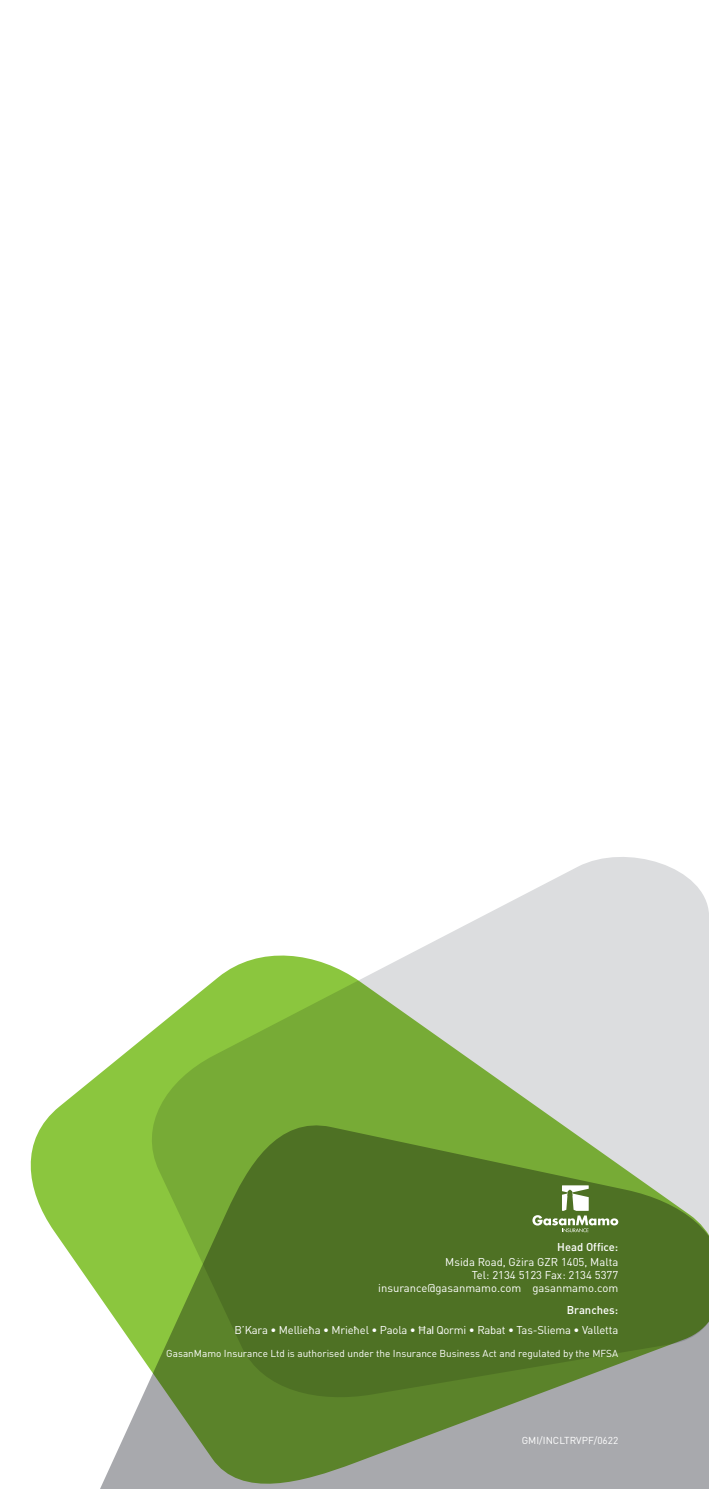
<style>
.page{position:relative;width:709px;height:1489px;background:#fff}
.page>*{position:absolute;margin:0;border:0;box-sizing:border-box;transform-origin:0 0}
.text{font:11.25px "DIN Pro";color:#fff}
.text-2{font:500 11.25px "DIN Pro";color:#fff}
.t1{font:10px "DIN Pro";color:#fff}
.s1{font-family:"Myriad Pro"}
</style>
<div class="page">
<svg style="left:429px;top:857px;width:280px;height:87px;fill:#dcdddf"></svg>
<svg style="left:30px;top:944px;width:679px;height:544px;background:#92ad72"></svg>
<div style="left:610px;top:1218px;width:8px;height:7px;background:#fff;border-radius:50%"></div>
<svg style="left:532px;top:1185px;width:84px;height:47px"></svg>
<p class="text-2" style="left:557px;top:1238px;width:62px">Head Office:</p>
<p class="text" style="left:445px;top:1253px;width:174px">Msida Road, Gżira GZR 1405, Malta</p>
<p class="text" style="left:471px;top:1266px;width:148px">Tel: 2134 5123 Fax: 2134 5377</p>
<p class="text" style="left:378px;top:1278px;width:241px">insurance@gasanmamo.com gasanmamo.com</p>
<p class="text-2" style="left:566px;top:1302px;width:53px">Branches:</p>
<p class="text" style="left:234px;top:1321px;width:385px">B’Kara • Mellieħa • Mrieħel • Paola • Ħ<span class="s1">al</span> Qormi • Rabat • Tas-Sliema • Valletta</p>
<p class="t1" style="left:166px;top:1344px;width:453px">GasanMamo Insurance Ltd is authorised under the Insurance Business Act and regulated by the MFSA</p>
<p class="t1" style="left:522px;top:1432px;width:98px">GMI/INCLTRVPF/0622</p>
</div>
